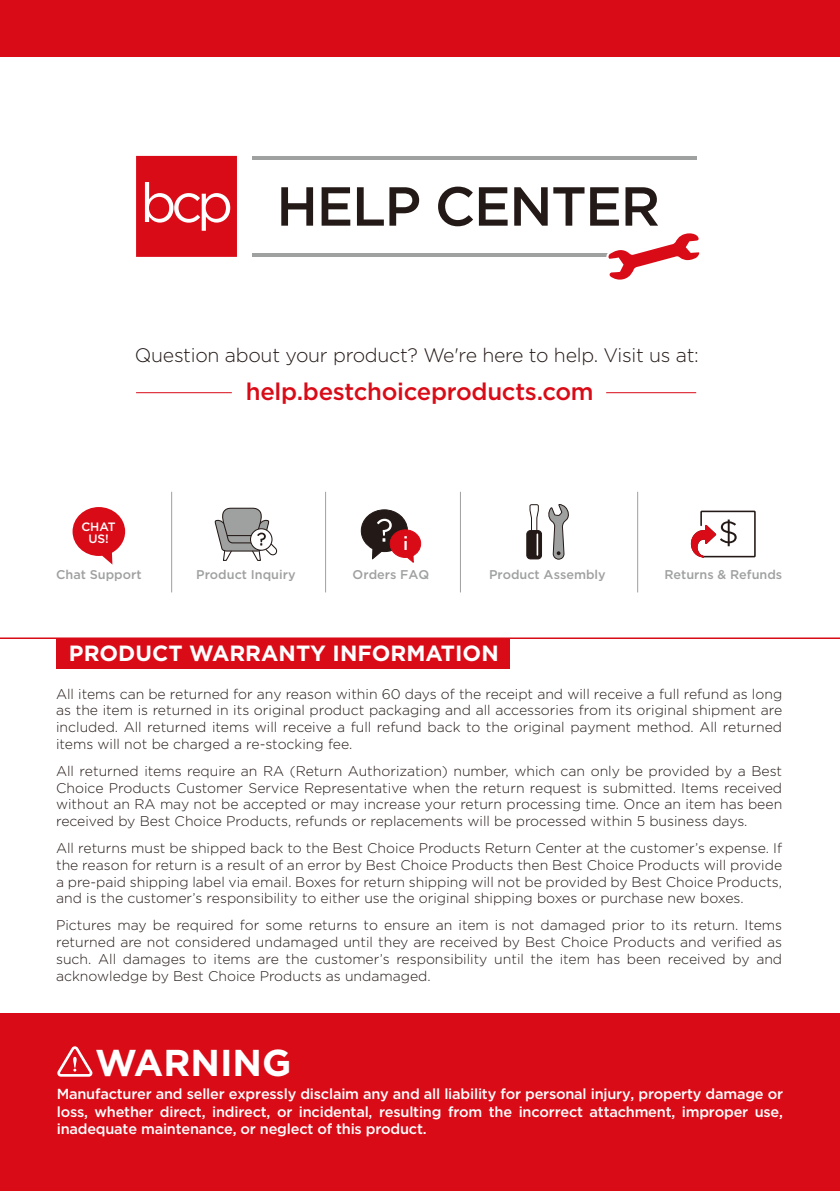
<style>
.page{position:relative;width:840px;height:1191px;background:#fff}
.page>*{position:absolute;margin:0;border:0;box-sizing:border-box;transform-origin:0 0}
.t1{font:500 54.8px "Gotham";letter-spacing:-.025em;color:#231916}
.t2{font:700 37.4px "Gotham";color:#fff}
.t3{font:500 24px "Gotham";letter-spacing:-.01em;color:#d90b17}
.t4{font:700 22px "Gotham";color:#fff}
.t5{font:300 19.6px "Gotham";letter-spacing:-.015em;color:#231916}
.t6{font:500 14.6px/17.4px "Gotham";letter-spacing:-.015em;color:#fff;text-align:justify}
.t7{font:300 14px/16.8px "Gotham";color:#231916;text-align:justify}
.t8{font:500 12.6px "Gotham";color:#9fa0a0}
.t9{font:500 12px/12px "Gotham";letter-spacing:-.01em;color:#fff;text-align:center}
</style>
<div class="page">
<hr style="left:0;top:637px;width:840px;height:2px;background:#d90b17">
<div style="left:57px;top:638px;width:453px;height:31px;background:#d90b17"></div>
<div style="left:0;top:1014px;width:840px;height:177px;background:#d90b17"></div>
<hr style="left:252px;top:156px;width:444px;height:3px;background:#9fa0a0">
<hr style="left:252px;top:254px;width:444px;height:3px;background:#9fa0a0">
<svg style="left:136px;top:156px;width:101px;height:101px;background:#dc242f"></svg>
<svg style="left:360px;top:509px;width:61px;height:54px"></svg>
<svg style="left:690px;top:510px;width:66px;height:48px"></svg>
<svg style="left:214px;top:507px;width:64px;height:54px"></svg>
<svg style="left:529px;top:504px;width:10px;height:26px"></svg>
<div style="left:527px;top:531px;width:14px;height:28px;background:#231916;border-radius:4px"></div>
<div style="left:526px;top:530px;width:16px;height:29px;border:1px solid #231916;border-radius:4px"></div>
<hr style="left:536px;top:534px;width:2px;height:21px;background:#fff">
<svg style="left:548px;top:504px;width:21px;height:56px"></svg>
<svg style="left:606px;top:233px;width:94px;height:47px"></svg>
<hr style="left:325px;top:492px;width:1px;height:100px;background:#9fa0a0">
<hr style="left:171px;top:492px;width:1px;height:100px;background:#9fa0a0">
<hr style="left:460px;top:492px;width:1px;height:100px;background:#9fa0a0">
<hr style="left:637px;top:492px;width:1px;height:100px;background:#9fa0a0">
<svg style="left:57px;top:1046px;width:36px;height:31px"></svg>
<svg style="left:72px;top:507px;width:54px;height:58px"></svg>
<hr style="left:136px;top:392px;width:96px;height:1px;background:#d90b17">
<hr style="left:606px;top:392px;width:90px;height:1px;background:#d90b17">
<div style="left:0;top:0;width:840px;height:57px;background:#d90b17"></div>
<h1 class="t1" style="left:276px;top:170px;width:385px">HELP CENTER</h1>
<h3 class="t5" style="left:135px;top:342px;width:565px">Question about your product? We're here to help. Visit us at:</h3>
<h3 class="t3" style="left:246px;top:376px;width:349px">help.bestchoiceproducts.com</h3>
<p class="t9" style="left:81px;top:520px;width:35px">CHAT<br>US!</p>
<p class="t8" style="left:56px;top:566px;width:87px">Chat Support</p>
<p class="t8" style="left:196px;top:566px;width:101px">Product Inquiry</p>
<p class="t8" style="left:352px;top:566px;width:78px">Orders FAQ</p>
<p class="t8" style="left:489px;top:566px;width:118px">Product Assembly</p>
<p class="t8" style="left:664px;top:567px;width:119px">Returns &amp; Refunds</p>
<h3 class="t4" style="left:69px;top:639px;width:431px">PRODUCT WARRANTY INFORMATION</h3>
<p class="t7" style="left:56px;top:685px;width:727px">All items can be returned for any reason within 60 days of the receipt and will receive a full refund as long as the item is returned in its original product packaging and all accessories from its original shipment are included. All returned items will receive a full refund back to the original payment method. All returned items will not be charged a re-stocking fee.</p>
<p class="t7" style="left:56px;top:762px;width:727px">All returned items require an RA (Return Authorization) number, which can only be provided by a Best Choice Products Customer Service Representative when the return request is submitted. Items received without an RA may not be accepted or may increase your return processing time. Once an item has been received by Best Choice Products, refunds or replacements will be processed within 5 business days.</p>
<p class="t7" style="left:56px;top:839px;width:727px">All returns must be shipped back to the Best Choice Products Return Center at the customer’s expense. If the reason for return is a result of an error by Best Choice Products then Best Choice Products will provide a pre-paid shipping label via email. Boxes for return shipping will not be provided by Best Choice Products, and is the customer’s responsibility to either use the original shipping boxes or purchase new boxes.</p>
<p class="t7" style="left:56px;top:916px;width:727px">Pictures may be required for some returns to ensure an item is not damaged prior to its return. Items returned are not considered undamaged until they are received by Best Choice Products and verified as such. All damages to items are the customer’s responsibility until the item has been received by and acknowledge by Best Choice Products as undamaged.</p>
<h2 class="t2" style="left:95px;top:1038px;width:198px">WARNING</h2>
<p class="t6" style="left:57px;top:1085px;width:728px">Manufacturer and seller expressly disclaim any and all liability for personal injury, property damage or loss, whether direct, indirect, or incidental, resulting from the incorrect attachment, improper use, inadequate maintenance, or neglect of this product.</p>
</div>
